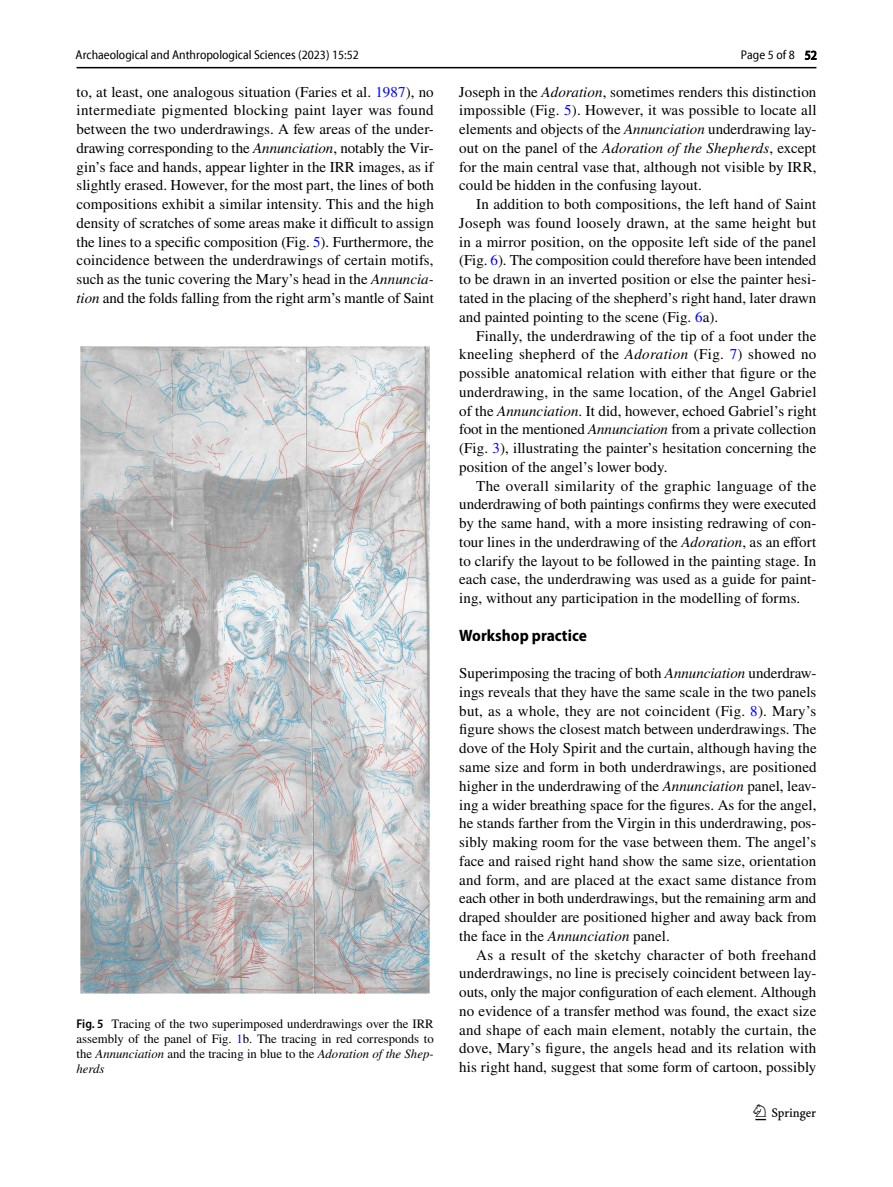
<style>
.page{position:relative;width:893px;height:1187px;background:#fff}
.page>*{position:absolute;margin:0;border:0;box-sizing:border-box;transform-origin:0 0}
.t1{font:22.5px "Springnew Regular 3";color:#000}
.t2{font:700 semi-condensed 16.5px "Myriad Pro";color:#000}
.t3{font:15px/18.8px "STIX";letter-spacing:.005em;color:#000;text-align:justify}
.t4{font:12.75px/15px "STIX";color:#000;text-align:justify}
.t5{font:semi-condensed 12.75px "Myriad Pro Unic";color:#000}
.s1{color:#00f}
.s2{font-style:italic}
.s3{font-family:"Myriad Pro";font-weight:600;font-stretch:semi-condensed}
</style>
<div class="page">
<hr style="left:77px;top:67px;width:739px;height:1px;background:#000">
<img style="left:81px;top:346px;width:348px;height:646px">
<p class="t5" style="left:76px;top:50px;width:285px">Archaeological and Anthropological Sciences (2023) 15:52</p>
<p class="t5" style="left:741px;top:50px;width:77px">Page 5 of 8 52</p>
<p class="t3" style="left:77px;top:83px;width:359px">to, at least, one analogous situation (Faries et al. <span class="s1">1987</span>), no intermediate pigmented blocking paint layer was found between the two underdrawings. A few areas of the under&shy;drawing corresponding to the <span class="s2">Annunciation</span>, notably the Vir&shy;gin’s face and hands, appear lighter in the IRR images, as if slightly erased. However, for the most part, the lines of both compositions exhibit a similar intensity. This and the high density of scratches of some areas make it difficult to assign the lines to a specific composition (Fig. <span class="s1">5</span>). Furthermore, the coincidence between the underdrawings of certain motifs, such as the tunic covering the Mary’s head in the <span class="s2">Annuncia&shy;tion</span> and the folds falling from the right arm’s mantle of Saint</p>
<p class="t3" style="left:459px;top:83px;width:359px">Joseph in the <span class="s2">Adoration</span>, sometimes renders this distinction impossible (Fig. <span class="s1">5</span>). However, it was possible to locate all elements and objects of the <span class="s2">Annunciation</span> underdrawing lay&shy;out on the panel of the <span class="s2">Adoration of the Shepherds</span>, except for the main central vase that, although not visible by IRR, could be hidden in the confusing layout.</p>
<p class="t3" style="left:459px;top:196px;width:359px;text-indent:17px">In addition to both compositions, the left hand of Saint Joseph was found loosely drawn, at the same height but in a mirror position, on the opposite left side of the panel (Fig. <span class="s1">6</span>). The composition could therefore have been intended to be drawn in an inverted position or else the painter hesi&shy;tated in the placing of the shepherd’s right hand, later drawn and painted pointing to the scene (Fig. <span class="s1">6</span>a).</p>
<p class="t3" style="left:459px;top:327px;width:359px;text-indent:17px">Finally, the underdrawing of the tip of a foot under the kneeling shepherd of the <span class="s2">Adoration</span> (Fig. <span class="s1">7</span>) showed no possible anatomical relation with either that figure or the underdrawing, in the same location, of the Angel Gabriel of the <span class="s2">Annunciation</span>. It did, however, echoed Gabriel’s right foot in the mentioned <span class="s2">Annunciation</span> from a private collection (Fig. <span class="s1">3</span>), illustrating the painter’s hesitation concerning the position of the angel’s lower body.</p>
<p class="t3" style="left:459px;top:477px;width:359px;text-indent:17px">The overall similarity of the graphic language of the underdrawing of both paintings confirms they were executed by the same hand, with a more insisting redrawing of con&shy;tour lines in the underdrawing of the <span class="s2">Adoration</span>, as an effort to clarify the layout to be followed in the painting stage. In each case, the underdrawing was used as a guide for paint&shy;ing, without any participation in the modelling of forms.</p>
<p class="t2" style="left:459px;top:626px;width:129px">Workshop practice</p>
<p class="t3" style="left:459px;top:664px;width:359px">Superimposing the tracing of both <span class="s2">Annunciation</span> underdraw&shy;ings reveals that they have the same scale in the two panels but, as a whole, they are not coincident (Fig. <span class="s1">8</span>). Mary’s figure shows the closest match between underdrawings. The dove of the Holy Spirit and the curtain, although having the same size and form in both underdrawings, are positioned higher in the underdrawing of the <span class="s2">Annunciation</span> panel, leav&shy;ing a wider breathing space for the figures. As for the angel, he stands farther from the Virgin in this underdrawing, pos&shy;sibly making room for the vase between them. The angel’s face and raised right hand show the same size, orientation and form, and are placed at the exact same distance from each other in both underdrawings, but the remaining arm and draped shoulder are positioned higher and away back from the face in the <span class="s2">Annunciation</span> panel.</p>
<p class="t3" style="left:459px;top:946px;width:359px;text-indent:17px">As a result of the sketchy character of both freehand underdrawings, no line is precisely coincident between lay&shy;outs, only the major configuration of each element. Although no evidence of a transfer method was found, the exact size and shape of each main element, notably the curtain, the dove, Mary’s figure, the angels head and its relation with his right hand, suggest that some form of cartoon, possibly</p>
<p class="t4" style="left:77px;top:1017px;width:359px"><span class="s3">Fig. 5</span> Tracing of the two superimposed underdrawings over the IRR assembly of the panel of Fig. <span class="s1">1</span>b. The tracing in red corresponds to the <span class="s2">Annunciation</span> and the tracing in blue to the <span class="s2">Adoration of the Shep&shy;herds</span></p>
<h1 class="t1" style="left:755px;top:1104px;width:62px">1 3</h1>
</div>
